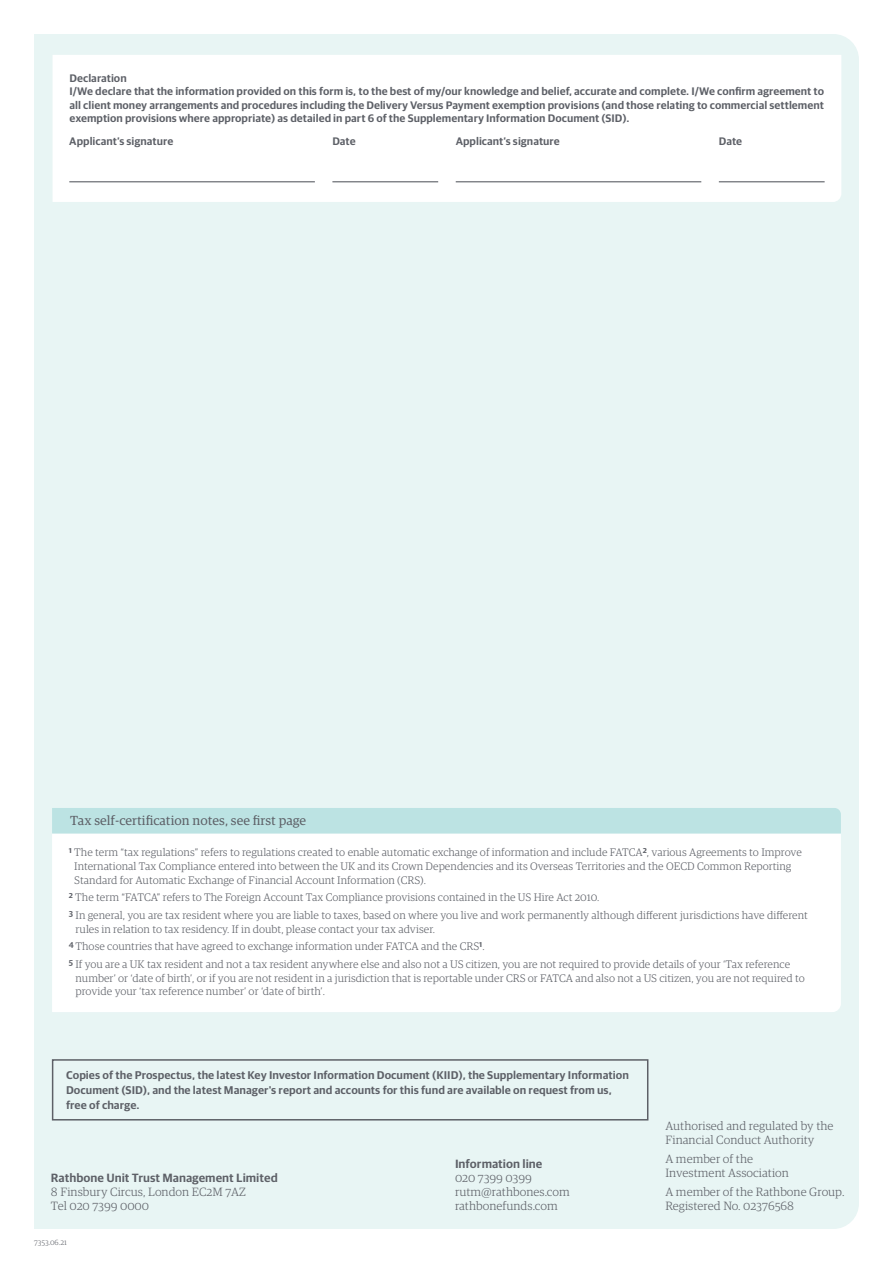
<style>
.page{position:relative;width:893px;height:1263px;background:#fff}
.page>*{position:absolute;margin:0;border:0;box-sizing:border-box;transform-origin:0 0}
.name_of_section{font:13.2px "Guardian RTB Egyp";color:#5d6067}
.Sign_off_text{font:300 12px/14.2px "Guardian RTB Egyp";color:#5d6067}
.Sign_off_Heading{font:600 12px "Guardian RTB Sans";color:#5d6067}
.Advice_box_text{font:600 11.25px/15px "Guardian RTB Sans";color:#5d6067}
.t1{font:300 10.95px/13.5px "Guardian RTB Egyp";color:#5d6067}
.t2{font:600 10.95px/13.5px "Guardian RTB Sans";color:#5d6067;text-align:justify}
.Sign_off_text-2{font:300 7.5px "Guardian RTB Egyp";color:#5d6067}
</style>
<div class="page">
<div style="left:34px;top:34px;width:825px;height:1195px;background:#e8f5f4"></div>
<div style="left:52px;top:1059px;width:596px;height:61px;border:2px solid #5d6067"></div>
<svg style="left:52px;top:833px;width:789px;height:179px"></svg>
<div style="left:52px;top:808px;width:789px;height:25px;background:#bce3e3"></div>
<svg style="left:53px;top:55px;width:788px;height:147px"></svg>
<hr style="left:69px;top:181px;width:246px;height:1px;background:#5d6067">
<hr style="left:456px;top:181px;width:245px;height:1px;background:#5d6067">
<hr style="left:332px;top:181px;width:106px;height:1px;background:#5d6067">
<hr style="left:719px;top:181px;width:106px;height:1px;background:#5d6067">
<p class="t2" style="left:70px;top:70px;width:59px">Declaration</p>
<p class="t2" style="left:70px;top:84px;width:756px">I/We declare that the information provided on this form is, to the best of my/our knowledge and belief, accurate and complete. I/We confirm agreement to all client money arrangements and procedures including the Delivery Versus Payment exemption provisions (and those relating to commercial settlement exemption provisions where appropriate) as detailed in part 6 of the Supplementary Information Document (SID).</p>
<p class="t2" style="left:69px;top:134px;width:106px">Applicant’s signature</p>
<p class="t2" style="left:332px;top:134px;width:25px">Date</p>
<p class="t2" style="left:456px;top:134px;width:106px">Applicant’s signature</p>
<p class="t2" style="left:719px;top:134px;width:25px">Date</p>
<p class="name_of_section" style="left:70px;top:811px;width:238px">Tax self-certification notes, see first page</p>
<p class="t1" style="left:74px;top:845px;width:729px;text-indent:-5px"><sup>1</sup> The term “tax regulations” refers to regulations created to enable automatic exchange of information and include FATCA<sup>2</sup>, various Agreements to Improve<br>International Tax Compliance entered into between the UK and its Crown Dependencies and its Overseas Territories and the OECD Common Reporting<br>Standard for Automatic Exchange of Financial Account Information (CRS).</p>
<p class="t1" style="left:69px;top:890px;width:532px"><sup>2</sup> The term “FATCA” refers to The Foreign Account Tax Compliance provisions contained in the US Hire Act 2010.</p>
<p class="t1" style="left:76px;top:908px;width:734px;text-indent:-7px"><sup>3</sup> In general, you are tax resident where you are liable to taxes, based on where you live and work permanently although different jurisdictions have different rules in relation to tax residency. If in doubt, please contact your tax adviser.</p>
<p class="t1" style="left:69px;top:939px;width:417px"><sup>4</sup> Those countries that have agreed to exchange information under FATCA and the CRS<sup>1</sup>.</p>
<p class="t1" style="left:75px;top:957px;width:731px;text-indent:-7px"><sup>5</sup> If you are a UK tax resident and not a tax resident anywhere else and also not a US citizen, you are not required to provide details of your ‘Tax reference number’ or ‘date of birth’, or if you are not resident in a jurisdiction that is reportable under CRS or FATCA and also not a US citizen, you are not required to provide your ‘tax reference number’ or ‘date of birth’.</p>
<p class="Advice_box_text" style="left:66px;top:1067px;width:564px">Copies of the Prospectus, the latest Key Investor Information Document (KIID), the Supplementary Information<br>Document (SID), and the latest Manager's report and accounts for this fund are available on request from us, free of charge.</p>
<p class="Sign_off_Heading" style="left:51px;top:1169px;width:228px">Rathbone Unit Trust Management Limited</p>
<p class="Sign_off_text" style="left:51px;top:1184px;width:196px">8 Finsbury Circus, London EC2M 7AZ</p>
<p class="Sign_off_text" style="left:51px;top:1198px;width:100px">Tel 020 7399 0000</p>
<p class="Sign_off_text-2" style="left:34px;top:1237px;width:34px">7353.06.21</p>
<p class="Sign_off_Heading" style="left:455px;top:1155px;width:89px">Information line</p>
<p class="Sign_off_text" style="left:455px;top:1170px;width:78px">020 7399 0399</p>
<p class="Sign_off_text" style="left:455px;top:1184px;width:116px">rutm@rathbones.com</p>
<p class="Sign_off_text" style="left:455px;top:1198px;width:104px">rathbonefunds.com</p>
<p class="Sign_off_text" style="left:665px;top:1118px;width:170px">Authorised and regulated by the<br>Financial Conduct Authority</p>
<p class="Sign_off_text" style="left:665px;top:1151px;width:125px">A member of the<br>Investment Association</p>
<p class="Sign_off_text" style="left:665px;top:1183px;width:181px">A member of the Rathbone Group.<br>Registered No. 02376568</p>
</div>
